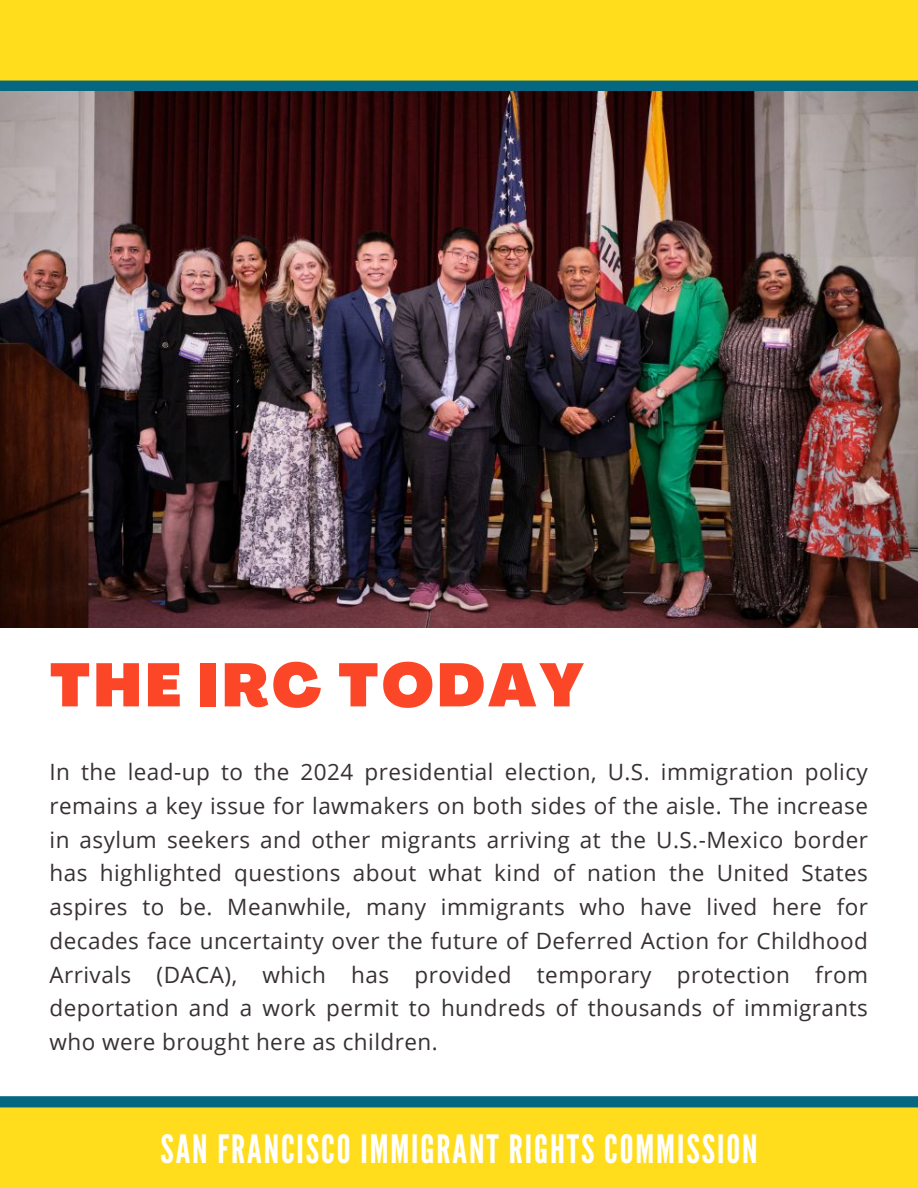
<style>
.page{position:relative;width:918px;height:1188px;background:#ffdd1c}
.page>*{position:absolute;margin:0;border:0;box-sizing:border-box;transform-origin:0 0}
.t1{font:900 60px "Agrandir";letter-spacing:.05em;color:#fc4628}
.t2{font:39px "League Gothic";letter-spacing:.05em;color:#fff}
.t3{font:22.5px/33.8px "Open Sans";letter-spacing:.02em;color:#383134;text-align:justify}
</style>
<div class="page">
<div style="left:0;top:86px;width:918px;height:1016px;background:#fff"></div>
<div style="left:0;top:81px;width:918px;height:11px;background:#066781"></div>
<div style="left:0;top:1096px;width:918px;height:11px;background:#066781"></div>
<img style="left:0;top:92px;width:918px;height:535px">
<p class="t1" style="left:50px;top:661px;width:536px">THE IRC TODAY</p>
<h1 class="t3" style="left:50px;top:754px;width:820px">In the lead-up to the 2024 presidential election, U.S. immigration policy remains a key issue for lawmakers on both sides of the aisle. The increase in asylum seekers and other migrants arriving at the U.S.-Mexico border has highlighted questions about what kind of nation the United States aspires to be. Meanwhile, many immigrants who have lived here for decades face uncertainty over the future of Deferred Action for Childhood Arrivals (DACA), which has provided temporary protection from deportation and a work permit to hundreds of thousands of immigrants who were brought here as children.</h1>
<h2 class="t2" style="left:160px;top:1126px;width:599px">SAN FRANCISCO IMMIGRANT RIGHTS COMMISSION</h2>
</div>
